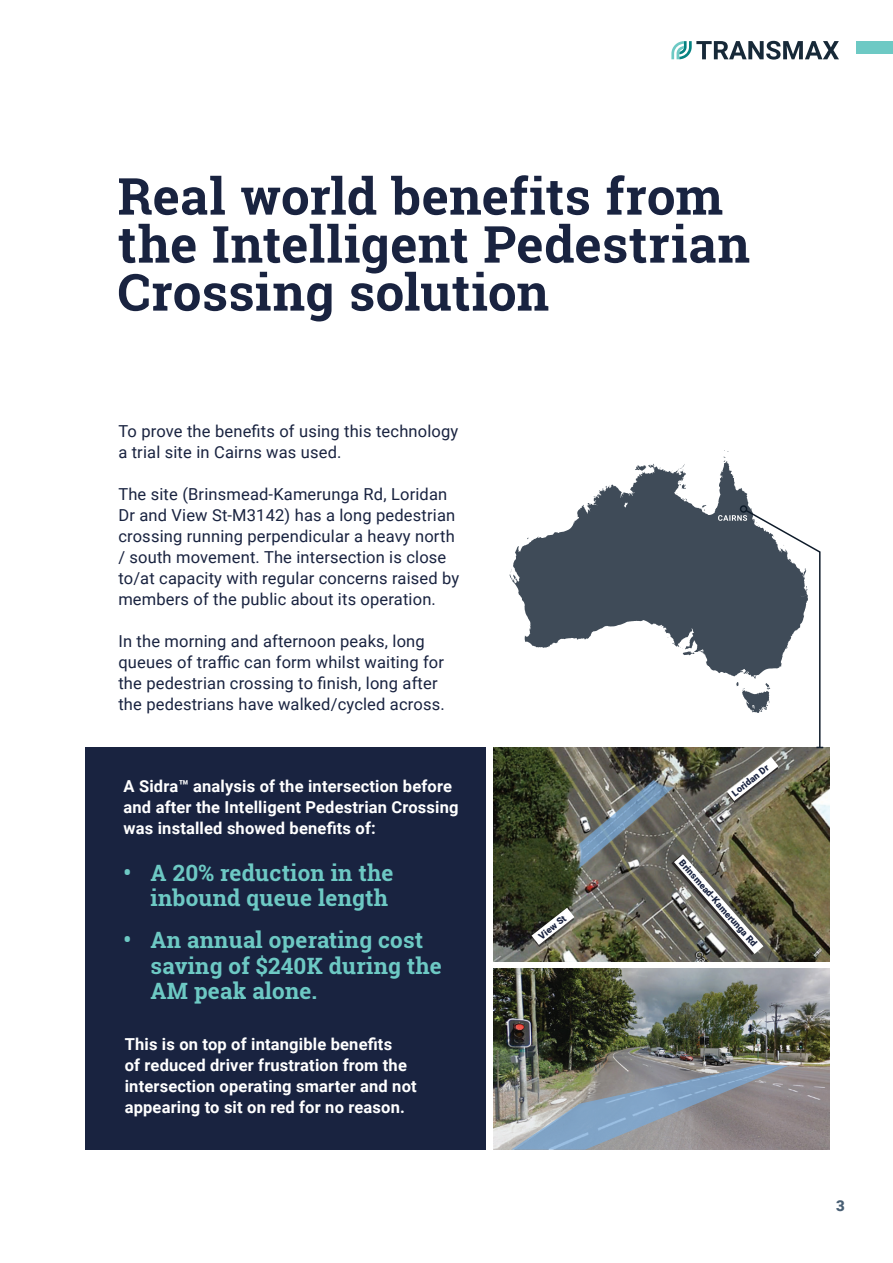
<style>
.page{position:relative;width:893px;height:1263px;background:#fff}
.page>*{position:absolute;margin:0;border:0;box-sizing:border-box;transform-origin:0 0}
.t1{font:700 51px/48px "Roboto Slab";letter-spacing:.005em;color:#192340}
.t2{font:700 22.5px/25.5px "Roboto Slab";letter-spacing:.01em;color:#6dc9c4;text-align:right}
.t3{font:16.5px/21px "Roboto";letter-spacing:.01em;color:#192340}
.t4{font:700 16.5px/21px "Roboto";letter-spacing:.01em;color:#fff}
.t5{font:900 15px "Roboto";color:#495f74}
.t6{font:900 9.15px "Roboto";color:#192340}
</style>
<div class="page">
<img style="left:494px;top:968px;width:335px;height:182px">
<svg style="left:511px;top:1064px;width:277px;height:86px"></svg>
<svg style="left:516px;top:1024px;width:8px;height:6px"></svg>
<img style="left:494px;top:747px;width:335px;height:214px">
<svg style="left:671px;top:854px;width:92px;height:101px"></svg>
<svg style="left:727px;top:757px;width:51px;height:46px"></svg>
<svg style="left:531px;top:908px;width:43px;height:39px"></svg>
<div style="left:86px;top:747px;width:400px;height:403px;background:#192340"></div>
<svg style="left:511px;top:461px;width:239px;height:211px;fill:#3f4b58"></svg>
<div style="left:857px;top:41px;width:36px;height:12px;background:#6dc9c4"></div>
<svg style="left:671px;top:41px;width:168px;height:19px"></svg>
<div style="left:740px;top:505px;width:7px;height:8px;border:2px solid #0e1b2a;border-radius:50%"></div>
<svg style="left:718px;top:508px;width:105px;height:241px"></svg>
<h1 class="t1" style="left:118px;top:172px;width:634px">Real world benefits from the Intelligent Pedestrian<br>Crossing solution</h1>
<p class="t3" style="left:118px;top:420px;width:342px">To prove the benefits of using this technology a trial site in Cairns was used.</p>
<p class="t3" style="left:118px;top:483px;width:342px">The site (Brinsmead-Kamerunga Rd, Loridan Dr and View St-M3142) has a long pedestrian crossing running perpendicular a heavy north / south movement. The intersection is close to/at capacity with regular concerns raised by members of the public about its operation.</p>
<p class="t3" style="left:118px;top:630px;width:328px">In the morning and afternoon peaks, long queues of traffic can form whilst waiting for the pedestrian crossing to finish, long after the pedestrians have walked/cycled across.</p>
<p class="t4" style="left:124px;top:775px;width:337px">A Sidra™ analysis of the intersection before and after the Intelligent Pedestrian Crossing was installed showed benefits of:</p>
<h2 class="t2" style="left:124px;top:860px;width:272px">• A 20% reduction in the inbound queue length</h2>
<h2 class="t2" style="left:151px;top:927px;width:293px;text-align:left;text-indent:-27px">• An annual operating cost saving of $240K during the<br>AM peak alone.</h2>
<p class="t4" style="left:125px;top:1033px;width:294px">This is on top of intangible benefits<br>of reduced driver frustration from the intersection operating smarter and not appearing to sit on red for no reason.</p>
<p class="t6" style="left:536px;top:932px;width:34px;rotate:-38deg">View St</p>
<p class="t6" style="left:729px;top:789px;width:46px;rotate:-38deg">Loridan Dr</p>
<p class="t6" style="left:686px;top:856px;width:114px;rotate:49deg">Brinsmead-Kamerunga Rd</p>
<p class="t5" style="left:836px;top:1195px;width:10px">3</p>
</div>
